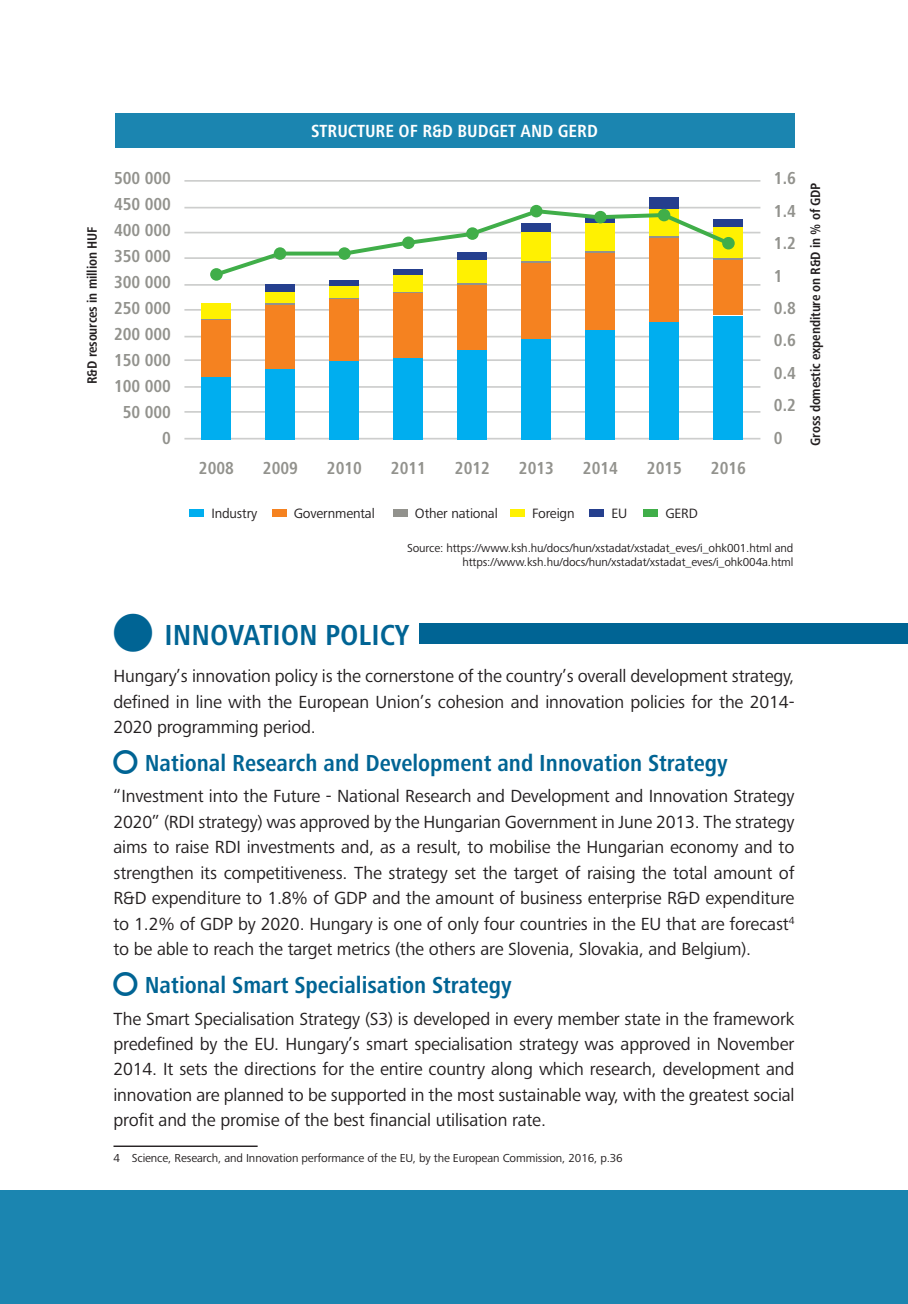
<style>
.page{position:relative;width:908px;height:1304px;background:#fff}
.page>*{position:absolute;margin:0;border:0;box-sizing:border-box;transform-origin:0 0}
.t1{font:700 condensed 30px "Frutiger Next Pro";color:#006494}
.t2{font:700 condensed 24px "Frutiger Next Pro";color:#006494}
.t3{font:18.2px/25.4px "Frutiger Next Pro";letter-spacing:-.01em;color:#231f20;text-align:justify}
.t4{font:700 condensed 18.2px "Frutiger Next Pro";color:#fff}
.t5{font:700 condensed 18px/26px "Frutiger Next Pro";color:#92928d;text-align:right}
.t6{font:700 condensed 14px "Frutiger Next Pro";letter-spacing:-.01em;color:#231f20}
.t7{font:14px "Frutiger Next Pro";letter-spacing:-.01em;color:#231f20}
.t8{font:12px/14px "Frutiger Next Pro";letter-spacing:-.01em;color:#231f20;text-align:right}
</style>
<div class="page">
<hr style="left:113px;top:1145px;width:144px;height:2px;background:#231f20">
<div style="left:115px;top:113px;width:679px;height:34px;background:#1b85b0"></div>
<hr style="left:184px;top:438px;width:576px;height:2px;background:#cdcecd">
<hr style="left:184px;top:411px;width:576px;height:2px;background:#cdcecd">
<hr style="left:184px;top:386px;width:576px;height:2px;background:#cdcecd">
<hr style="left:184px;top:359px;width:576px;height:2px;background:#cdcecd">
<hr style="left:184px;top:336px;width:576px;height:1px;background:#cdcecd">
<hr style="left:184px;top:309px;width:576px;height:2px;background:#cdcecd">
<hr style="left:184px;top:284px;width:576px;height:2px;background:#cdcecd">
<hr style="left:184px;top:257px;width:576px;height:2px;background:#cdcecd">
<hr style="left:184px;top:232px;width:576px;height:1px;background:#cdcecd">
<hr style="left:184px;top:207px;width:576px;height:1px;background:#cdcecd">
<hr style="left:184px;top:180px;width:576px;height:2px;background:#cdcecd">
<div style="left:202px;top:377px;width:29px;height:63px;background:#00aeef"></div>
<div style="left:202px;top:319px;width:29px;height:57px;background:#f58220"></div>
<hr style="left:202px;top:318px;width:29px;height:2px;background:#92928d">
<div style="left:202px;top:303px;width:29px;height:15px;background:#fff101"></div>
<div style="left:266px;top:368px;width:29px;height:72px;background:#00aeef"></div>
<div style="left:266px;top:305px;width:29px;height:64px;background:#f58220"></div>
<hr style="left:266px;top:303px;width:29px;height:2px;background:#92928d">
<div style="left:266px;top:292px;width:29px;height:11px;background:#fff101"></div>
<div style="left:266px;top:284px;width:29px;height:8px;background:#253f8e"></div>
<div style="left:330px;top:360px;width:29px;height:80px;background:#00aeef"></div>
<div style="left:330px;top:298px;width:29px;height:63px;background:#f58220"></div>
<svg style="left:330px;top:297px;width:29px;height:1px"></svg>
<div style="left:330px;top:286px;width:29px;height:11px;background:#fff101"></div>
<div style="left:330px;top:281px;width:29px;height:5px;background:#253f8e"></div>
<div style="left:394px;top:355px;width:29px;height:85px;background:#00aeef"></div>
<div style="left:394px;top:293px;width:29px;height:64px;background:#f58220"></div>
<hr style="left:394px;top:291px;width:29px;height:2px;background:#92928d">
<div style="left:394px;top:274px;width:29px;height:18px;background:#fff101"></div>
<div style="left:394px;top:269px;width:29px;height:5px;background:#253f8e"></div>
<div style="left:457px;top:349px;width:29px;height:91px;background:#00aeef"></div>
<div style="left:457px;top:284px;width:29px;height:66px;background:#f58220"></div>
<hr style="left:457px;top:282px;width:29px;height:3px;background:#92928d">
<div style="left:457px;top:259px;width:29px;height:24px;background:#fff101"></div>
<div style="left:457px;top:252px;width:29px;height:8px;background:#253f8e"></div>
<div style="left:521px;top:339px;width:29px;height:101px;background:#00aeef"></div>
<div style="left:521px;top:262px;width:29px;height:77px;background:#f58220"></div>
<hr style="left:521px;top:260px;width:29px;height:2px;background:#92928d">
<div style="left:521px;top:233px;width:29px;height:28px;background:#fff101"></div>
<div style="left:585px;top:327px;width:29px;height:113px;background:#00aeef"></div>
<div style="left:585px;top:253px;width:29px;height:76px;background:#f58220"></div>
<svg style="left:286px;top:252px;width:52px;height:4px"></svg>
<svg style="left:273px;top:247px;width:13px;height:13px"></svg>
<div style="left:189px;top:510px;width:15px;height:7px;background:#00aeef"></div>
<div style="left:271px;top:510px;width:15px;height:7px;background:#f58220"></div>
<div style="left:393px;top:510px;width:14px;height:7px;background:#92928d"></div>
<div style="left:510px;top:510px;width:14px;height:7px;background:#fff101"></div>
<div style="left:589px;top:510px;width:15px;height:7px;background:#253f8e"></div>
<div style="left:643px;top:510px;width:15px;height:7px;background:#40ae49"></div>
<div style="left:649px;top:318px;width:29px;height:122px;background:#00aeef"></div>
<div style="left:649px;top:238px;width:29px;height:84px;background:#f58220"></div>
<div style="left:649px;top:197px;width:29px;height:12px;background:#253f8e"></div>
<div style="left:713px;top:316px;width:29px;height:124px;background:#00aeef"></div>
<div style="left:713px;top:259px;width:29px;height:56px;background:#f58220"></div>
<hr style="left:713px;top:257px;width:29px;height:2px;background:#92928d">
<div style="left:713px;top:227px;width:29px;height:30px;background:#fff101"></div>
<div style="left:713px;top:219px;width:29px;height:8px;background:#253f8e"></div>
<svg style="left:211px;top:249px;width:74px;height:30px"></svg>
<div style="left:210px;top:268px;width:12px;height:13px;background:#40ae49;border-radius:50%"></div>
<svg style="left:338px;top:247px;width:12px;height:13px"></svg>
<svg style="left:340px;top:206px;width:393px;height:52px"></svg>
<div style="left:657px;top:209px;width:13px;height:12px;background:#40ae49;border-radius:50%"></div>
<div style="left:721px;top:237px;width:13px;height:12px;background:#40ae49;border-radius:50%"></div>
<div style="left:0;top:1191px;width:907px;height:113px;background:#1b85b0"></div>
<div style="left:420px;top:624px;width:487px;height:20px;background:#006494"></div>
<p class="t6" style="left:84px;top:384px;width:159px;rotate:-90deg">R&amp;D resources in million HUF</p>
<p class="t4" style="left:311px;top:120px;width:288px">STRUCTURE OF R&amp;D BUDGET AND GERD</p>
<p class="t5" style="left:114px;top:165px;width:58px">500 000<br>450 000<br>400 000<br>350 000<br>300 000<br>250 000<br>200 000<br>150 000<br>100 000<br>50 000<br>0</p>
<p class="t5" style="left:773px;top:162px;width:23px;line-height:32.4px;text-align:left">1.6<br>1.4<br>1.2<br>1<br>0.8<br>0.6<br>0.4<br>0.2<br>0</p>
<p class="t5" style="left:199px;top:455px;width:36px">2008</p>
<p class="t5" style="left:263px;top:455px;width:36px">2009</p>
<p class="t5" style="left:327px;top:455px;width:36px">2010</p>
<p class="t5" style="left:391px;top:455px;width:36px">2011</p>
<p class="t5" style="left:454px;top:455px;width:36px">2012</p>
<p class="t5" style="left:518px;top:455px;width:36px">2013</p>
<p class="t5" style="left:582px;top:455px;width:36px">2014</p>
<p class="t7" style="left:211px;top:506px;width:47px">Industry</p>
<p class="t7" style="left:293px;top:506px;width:83px">Governmental</p>
<p class="t7" style="left:415px;top:506px;width:84px">Other national</p>
<p class="t7" style="left:531px;top:506px;width:44px">Foreign</p>
<p class="t7" style="left:611px;top:506px;width:17px">EU</p>
<p class="t7" style="left:665px;top:506px;width:34px">GERD</p>
<p class="t8" style="left:407px;top:541px;width:387px">Source: https://www.ksh.hu/docs/hun/xstadat/xstadat_eves/i_ohk001.html and https://www.ksh.hu/docs/hun/xstadat/xstadat_eves/i_ohk004a.html</p>
<p class="t5" style="left:646px;top:455px;width:36px">2015</p>
<p class="t5" style="left:710px;top:455px;width:36px">2016</p>
<p class="t6" style="left:807px;top:446px;width:265px;rotate:-90deg">Gross domestic expenditure on R&amp;D in % of GDP</p>
<h1 class="t1" style="left:164px;top:618px;width:246px">INNOVATION POLICY</h1>
<p class="t3" style="left:113px;top:663px;width:682px">Hungary’s innovation policy is the cornerstone of the country’s overall development strategy, defined in line with the European Union’s cohesion and innovation policies for the 2014- 2020 programming period.</p>
<h2 class="t2" style="left:145px;top:749px;width:584px">National Research and Development and Innovation Strategy</h2>
<p class="t3" style="left:113px;top:784px;width:682px">“Investment into the Future - National Research and Development and Innovation Strategy 2020” (RDI strategy) was approved by the Hungarian Government in June 2013. The strategy aims to raise RDI investments and, as a result, to mobilise the Hungarian economy and to strengthen its competitiveness. The strategy set the target of raising the total amount of R&amp;D expenditure to 1.8% of GDP and the amount of business enterprise R&amp;D expenditure to 1.2% of GDP by 2020. Hungary is one of only four countries in the EU that are forecast<sup>4 </sup>to be able to reach the target metrics (the others are Slovenia, Slovakia, and Belgium).</p>
<h2 class="t2" style="left:145px;top:972px;width:368px">National Smart Specialisation Strategy</h2>
<p class="t3" style="left:113px;top:1006px;width:682px">The Smart Specialisation Strategy (S3) is developed in every member state in the framework predefined by the EU. Hungary’s smart specialisation strategy was approved in November 2014. It sets the directions for the entire country along which research, development and innovation are planned to be supported in the most sustainable way, with the greatest social profit and the promise of the best financial utilisation rate.</p>
<p class="t8" style="left:113px;top:1151px;width:510px">4 Science, Research, and Innovation performance of the EU, by the European Commission, 2016, p.36</p>
</div>
